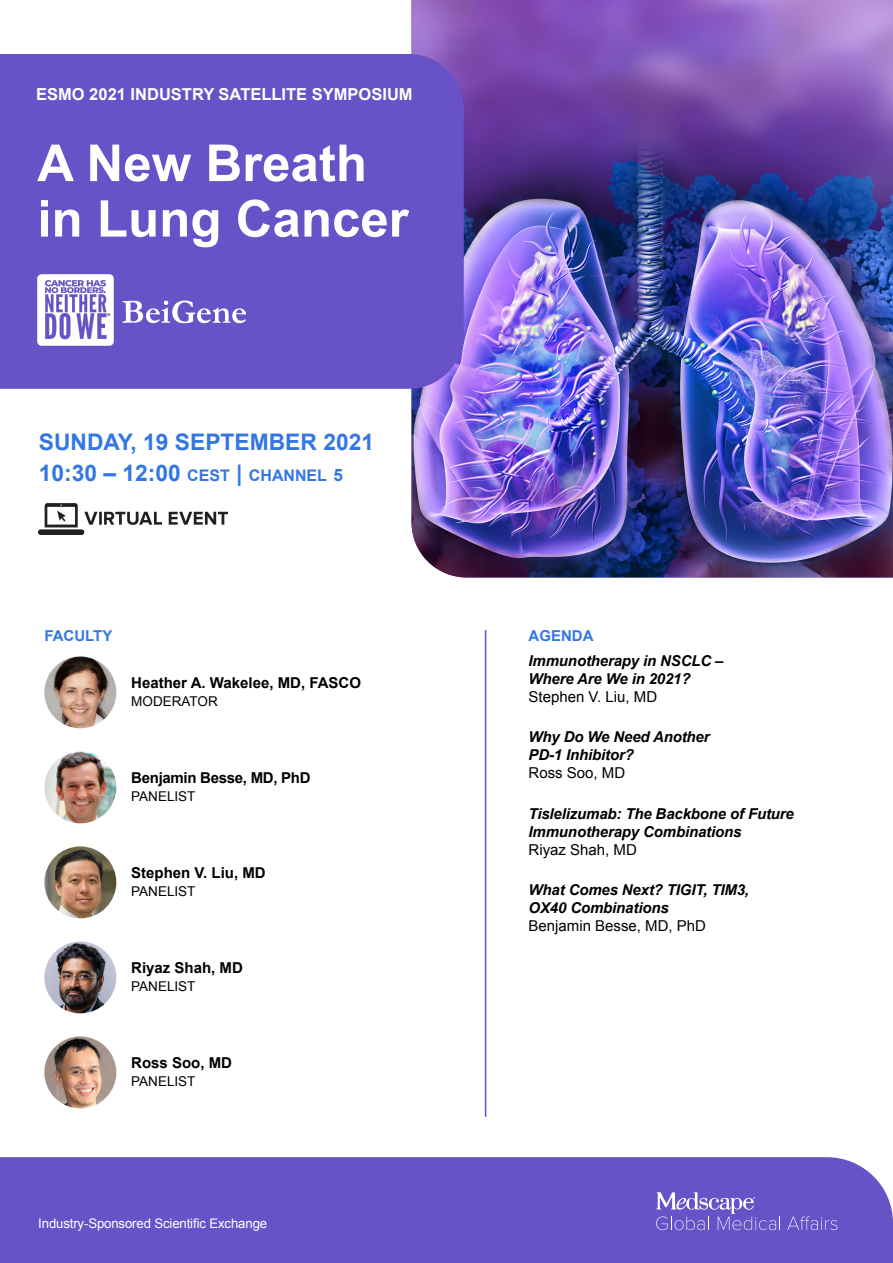
<style>
.page{position:relative;width:893px;height:1263px;background:#fff}
.page>*{position:absolute;margin:0;border:0;box-sizing:border-box;transform-origin:0 0}
.Title-A4{font:700 51px/55.5px "Arial";color:#fff}
.Subtitle_A4{font:700 22.8px "Arial";color:#3477e4}
.Congress_Footer_A4{font:700 16.5px "Arial";color:#fff}
.Agenda_Topic_A4{font:italic 700 15px/18px "Arial";letter-spacing:-.01em;color:#000}
.Faculty_Affiliations{font:700 15px "Arial";color:#000}
.Agenda_Faculty_A4{font:15px "Arial";color:#000}
.Faculty_Affiliations-2{font:700 15px "Arial";letter-spacing:-.02em;color:#000}
.Section_Header_A4{font:700 15px "Arial";color:#3477e4}
.Faculty_Affiliations-3{font:13.5px "Arial";color:#000}
.Supporter_Statement{font:13.2px "Arial";letter-spacing:-.01em;color:#fff}
.s1{font-size:16.05px}
.s2{font-style:inherit}
.s3{font-size:17.1px}
</style>
<div class="page">
<div style="left:0;top:1157px;width:893px;height:106px;background:#6852c8"></div>
<img style="left:44px;top:656px;width:72px;height:72px;border-radius:36px">
<svg style="left:656px;top:1192px;width:124px;height:38px;background:#806ed0"></svg>
<svg style="left:787px;top:1216px;width:50px;height:14px"></svg>
<img style="left:44px;top:846px;width:72px;height:72px;border-radius:36px">
<img style="left:44px;top:941px;width:72px;height:72px;border-radius:36px">
<img style="left:44px;top:751px;width:72px;height:72px;border-radius:36px">
<img style="left:44px;top:1036px;width:72px;height:72px;border-radius:36px">
<img style="left:411px;top:0;width:482px;height:577px">
<div style="left:0;top:54px;width:464px;height:335px;background:#6852c8"></div>
<svg style="left:123px;top:301px;width:123px;height:22px"></svg>
<img style="left:38px;top:274px;width:76px;height:71px">
<img style="left:38px;top:503px;width:189px;height:31px">
<hr style="left:485px;top:630px;width:1px;height:487px;background:#6852c8">
<p class="Congress_Footer_A4" style="left:36px;top:84px;width:378px">ESMO 2021 INDUSTRY SATELLITE SYMPOSIUM</p>
<p class="Title-A4" style="left:37px;top:137px;width:373px">A New Breath in Lung Cancer</p>
<p class="Subtitle_A4" style="left:39px;top:427px;width:337px">SUNDAY, 19 SEPTEMBER 2021</p>
<p class="Subtitle_A4" style="left:39px;top:458px;width:306px">10:30 – 12:00 <span class="s1">CEST</span> <span class="s2">|</span> <span class="s1">CHANNEL</span> <span class="s3">5</span></p>
<p class="Section_Header_A4" style="left:44px;top:626px;width:70px">FACULTY</p>
<p class="Faculty_Affiliations" style="left:131px;top:673px;width:231px">Heather A. Wakelee, MD, FASCO</p>
<p class="Faculty_Affiliations-3" style="left:131px;top:692px;width:88px">MODERATOR</p>
<p class="Faculty_Affiliations-2" style="left:131px;top:768px;width:181px">Benjamin Besse, MD, PhD</p>
<p class="Faculty_Affiliations-3" style="left:131px;top:787px;width:66px">PANELIST</p>
<p class="Faculty_Affiliations" style="left:131px;top:863px;width:136px">Stephen V. Liu, MD</p>
<p class="Faculty_Affiliations-3" style="left:131px;top:882px;width:66px">PANELIST</p>
<p class="Faculty_Affiliations" style="left:131px;top:958px;width:113px">Riyaz Shah, MD</p>
<p class="Faculty_Affiliations-3" style="left:131px;top:977px;width:66px">PANELIST</p>
<p class="Faculty_Affiliations" style="left:131px;top:1053px;width:102px">Ross Soo, MD</p>
<p class="Faculty_Affiliations-3" style="left:131px;top:1072px;width:66px">PANELIST</p>
<p class="Supporter_Statement" style="left:38px;top:1214px;width:230px">Industry-Sponsored Scientific Exchange</p>
<p class="Section_Header_A4" style="left:529px;top:626px;width:66px">AGENDA</p>
<p class="Agenda_Topic_A4" style="left:529px;top:653px;width:196px">Immunotherapy in NSCLC –<br>Where Are We in 2021?</p>
<p class="Agenda_Faculty_A4" style="left:529px;top:687px;width:130px">Stephen V. Liu, MD</p>
<p class="Agenda_Topic_A4" style="left:529px;top:729px;width:183px">Why Do We Need Another<br>PD-1 Inhibitor?</p>
<p class="Agenda_Faculty_A4" style="left:529px;top:763px;width:98px">Ross Soo, MD</p>
<p class="Agenda_Topic_A4" style="left:529px;top:805px;width:267px">Tislelizumab: The Backbone of Future<br>Immunotherapy Combinations</p>
<p class="Agenda_Faculty_A4" style="left:529px;top:839px;width:110px">Riyaz Shah, MD</p>
<p class="Agenda_Topic_A4" style="left:529px;top:881px;width:222px">What Comes Next? TIGIT, TIM3,<br>OX40 Combinations</p>
<p class="Agenda_Faculty_A4" style="left:529px;top:916px;width:179px">Benjamin Besse, MD, PhD</p>
</div>
